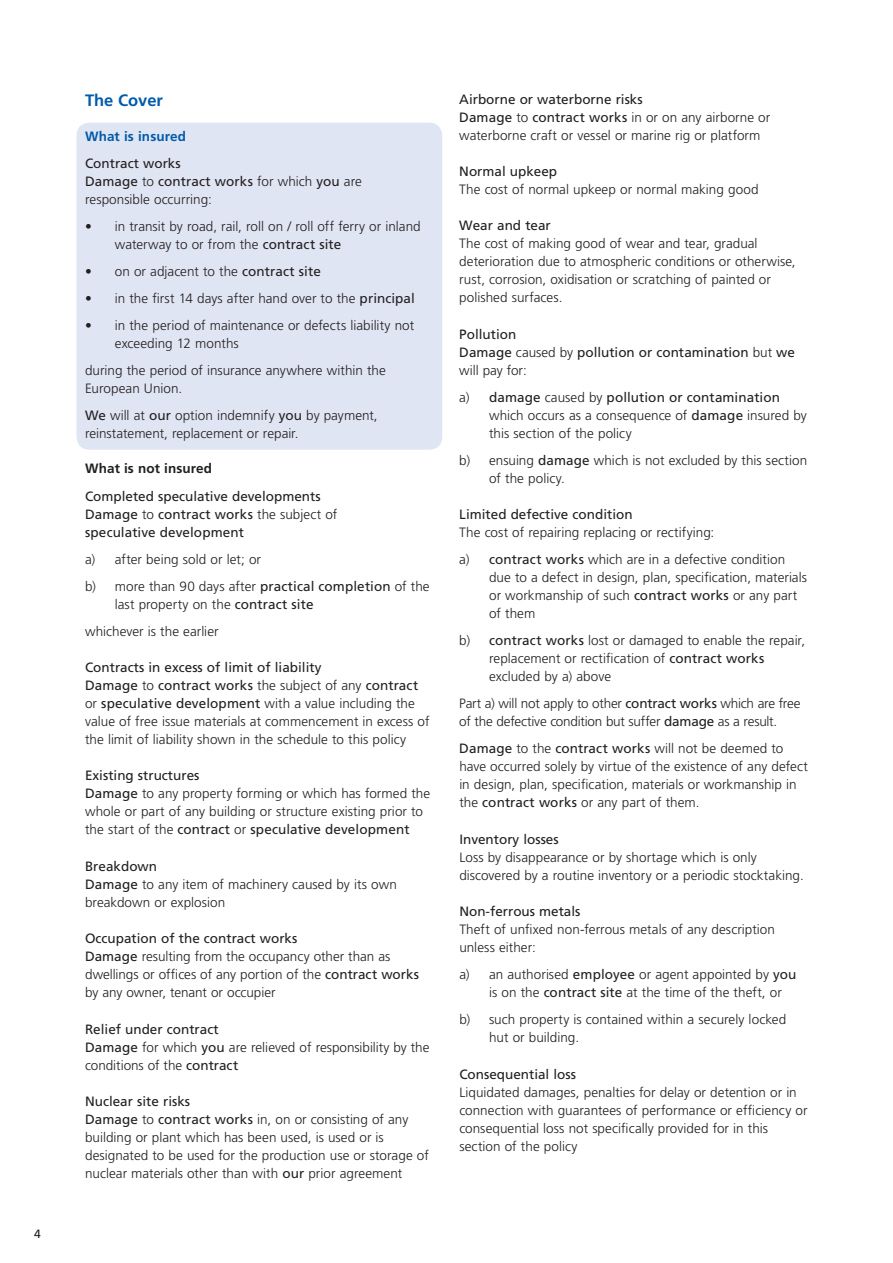
<style>
.page{position:relative;width:893px;height:1263px;background:#fff}
.page>*{position:absolute;margin:0;border:0;box-sizing:border-box;transform-origin:0 0}
.t1{font:700 16.5px "Frutiger LT Std";color:#015aaa}
.t2{font:300 13.5px/18px "Frutiger LT Std";color:#231f20}
.t3{font:13.5px/18px "Frutiger LT Std";color:#231f20}
.t4{font:700 13.5px "Frutiger LT Std";letter-spacing:.005em;color:#231f20}
.t5{font:700 13.5px "Frutiger LT Std";letter-spacing:.01em;color:#015aaa}
.t6{font:12px "Frutiger LT Std";color:#231f20}
.s1{font-weight:300}
.s2{font-weight:400}
</style>
<div class="page">
<div style="left:77px;top:123px;width:365px;height:327px;background:#e0e5f3;border-radius:13px"></div>
<p class="t6" style="left:34px;top:1227px;width:8px">4</p>
<p class="t1" style="left:85px;top:90px;width:79px">The Cover</p>
<p class="t5" style="left:85px;top:128px;width:103px">What is insured</p>
<p class="t3" style="left:85px;top:154px;width:278px">Contract works<br>Damage <span class="s1">to</span> contract works <span class="s1">for which</span> you <span class="s1">are responsible occurring:</span></p>
<p class="t2" style="left:115px;top:218px;width:307px;text-indent:-30px">• in transit by road, rail, roll on / roll off ferry or inland waterway to or from the <span class="s2">contract site</span></p>
<p class="t2" style="left:85px;top:263px;width:237px">• on or adjacent to the <span class="s2">contract site</span></p>
<p class="t2" style="left:85px;top:290px;width:331px">• in the first 14 days after hand over to the <span class="s2">principal</span></p>
<p class="t2" style="left:115px;top:317px;width:301px;text-indent:-30px">• in the period of maintenance or defects liability not exceeding 12 months</p>
<p class="t2" style="left:85px;top:362px;width:302px">during the period of insurance anywhere within the<br>European Union.</p>
<p class="t2" style="left:85px;top:407px;width:294px"><span class="s2">We</span> will at <span class="s2">our</span> option indemnify <span class="s2">you</span> by payment, reinstatement, replacement or repair.</p>
<p class="t4" style="left:85px;top:461px;width:129px">What is not insured</p>
<p class="t3" style="left:85px;top:487px;width:254px">Completed speculative developments<br>Damage <span class="s1">to</span> contract works <span class="s1">the subject of </span>speculative development</p>
<p class="t2" style="left:85px;top:546px;width:346px;line-height:27px">a) after being sold or let; or<br>b) more than 90 days after <span class="s2">practical completion</span> of the</p>
<p class="t2" style="left:85px;top:591px;width:230px;line-height:27px;text-indent:30px">last property on the <span class="s2">contract site </span>whichever is the earlier</p>
<p class="t2" style="left:85px;top:659px;width:346px"><span class="s2">Contracts in excess of limit of liability<br>Damage</span> to <span class="s2">contract works</span> the subject of any <span class="s2">contract </span>or <span class="s2">speculative development</span> with a value including the value of free issue materials at commencement in excess of the limit of liability shown in the schedule to this policy</p>
<p class="t2" style="left:85px;top:767px;width:347px"><span class="s2">Existing structures<br>Damage</span> to any property forming or which has formed the whole or part of any building or structure existing prior to the start of the <span class="s2">contract</span> or <span class="s2">speculative development</span></p>
<p class="t2" style="left:85px;top:857px;width:313px"><span class="s2">Breakdown<br>Damage</span> to any item of machinery caused by its own breakdown or explosion</p>
<p class="t2" style="left:85px;top:930px;width:336px"><span class="s2">Occupation of the contract works<br>Damage</span> resulting from the occupancy other than as dwellings or offices of any portion of the <span class="s2">contract works </span>by any owner, tenant or occupier</p>
<p class="t2" style="left:85px;top:1020px;width:346px"><span class="s2">Relief under contract<br>Damage</span> for which <span class="s2">you</span> are relieved of responsibility by the conditions of the <span class="s2">contract</span></p>
<p class="t2" style="left:85px;top:1092px;width:345px"><span class="s2">Nuclear site risks<br>Damage</span> to <span class="s2">contract works</span> in, on or consisting of any building or plant which has been used, is used or is designated to be used for the production use or storage of nuclear materials other than with <span class="s2">our</span> prior agreement</p>
<p class="t2" style="left:459px;top:90px;width:313px"><span class="s2">Airborne or waterborne risks<br>Damage</span> to <span class="s2">contract works</span> in or on any airborne or waterborne craft or vessel or marine rig or platform</p>
<p class="t3" style="left:459px;top:162px;width:99px">Normal upkeep</p>
<p class="t2" style="left:459px;top:180px;width:301px">The cost of normal upkeep or normal making good</p>
<p class="t3" style="left:459px;top:217px;width:93px">Wear and tear</p>
<p class="t2" style="left:459px;top:235px;width:338px">The cost of making good of wear and tear, gradual deterioration due to atmospheric conditions or otherwise, rust, corrosion, oxidisation or scratching of painted or polished surfaces.</p>
<p class="t3" style="left:459px;top:325px;width:337px">Pollution<br>Damage <span class="s1">caused by</span> pollution or contamination <span class="s1">but</span> we <span class="s1">will pay for:</span></p>
<p class="t2" style="left:489px;top:388px;width:319px;text-indent:-30px">a) <span class="s2">damage</span> caused by <span class="s2">pollution or contamination </span>which occurs as a consequence of <span class="s2">damage</span> insured by this section of the policy</p>
<p class="t2" style="left:489px;top:451px;width:320px;text-indent:-30px">b) ensuing <span class="s2">damage</span> which is not excluded by this section of the policy.</p>
<p class="t3" style="left:459px;top:505px;width:175px">Limited defective condition</p>
<p class="t2" style="left:459px;top:519px;width:327px;line-height:27px">The cost of repairing replacing or rectifying:<br>a) <span class="s2">contract works</span> which are in a defective condition</p>
<p class="t2" style="left:489px;top:569px;width:319px">due to a defect in design, plan, specification, materials or workmanship of such <span class="s2">contract works</span> or any part of them</p>
<p class="t2" style="left:489px;top:632px;width:317px;text-indent:-30px">b) <span class="s2">contract works</span> lost or damaged to enable the repair, replacement or rectification of <span class="s2">contract works </span>excluded by a) above</p>
<p class="t2" style="left:459px;top:695px;width:343px">Part a) will not apply to other <span class="s2">contract works</span> which are free of the defective condition but suffer <span class="s2">damage</span> as a result.</p>
<p class="t2" style="left:459px;top:740px;width:350px"><span class="s2">Damage</span> to the <span class="s2">contract works</span> will not be deemed to have occurred solely by virtue of the existence of any defect in design, plan, specification, materials or workmanship in the <span class="s2">contract works</span> or any part of them.</p>
<p class="t3" style="left:459px;top:830px;width:101px">Inventory losses</p>
<p class="t2" style="left:459px;top:848px;width:346px">Loss by disappearance or by shortage which is only discovered by a routine inventory or a periodic stocktaking.</p>
<p class="t3" style="left:459px;top:903px;width:123px">Non-ferrous metals</p>
<p class="t2" style="left:459px;top:921px;width:317px">Theft of unfixed non-ferrous metals of any description unless either:</p>
<p class="t2" style="left:489px;top:966px;width:309px;text-indent:-30px">a) an authorised <span class="s2">employee</span> or agent appointed by <span class="s2">you </span>is on the <span class="s2">contract site</span> at the time of the theft, or</p>
<p class="t2" style="left:489px;top:1011px;width:299px;text-indent:-30px">b) such property is contained within a securely locked hut or building.</p>
<p class="t3" style="left:459px;top:1065px;width:118px">Consequential loss</p>
<p class="t2" style="left:459px;top:1083px;width:350px">Liquidated damages, penalties for delay or detention or in connection with guarantees of performance or efficiency or consequential loss not specifically provided for in this section of the policy</p>
</div>
